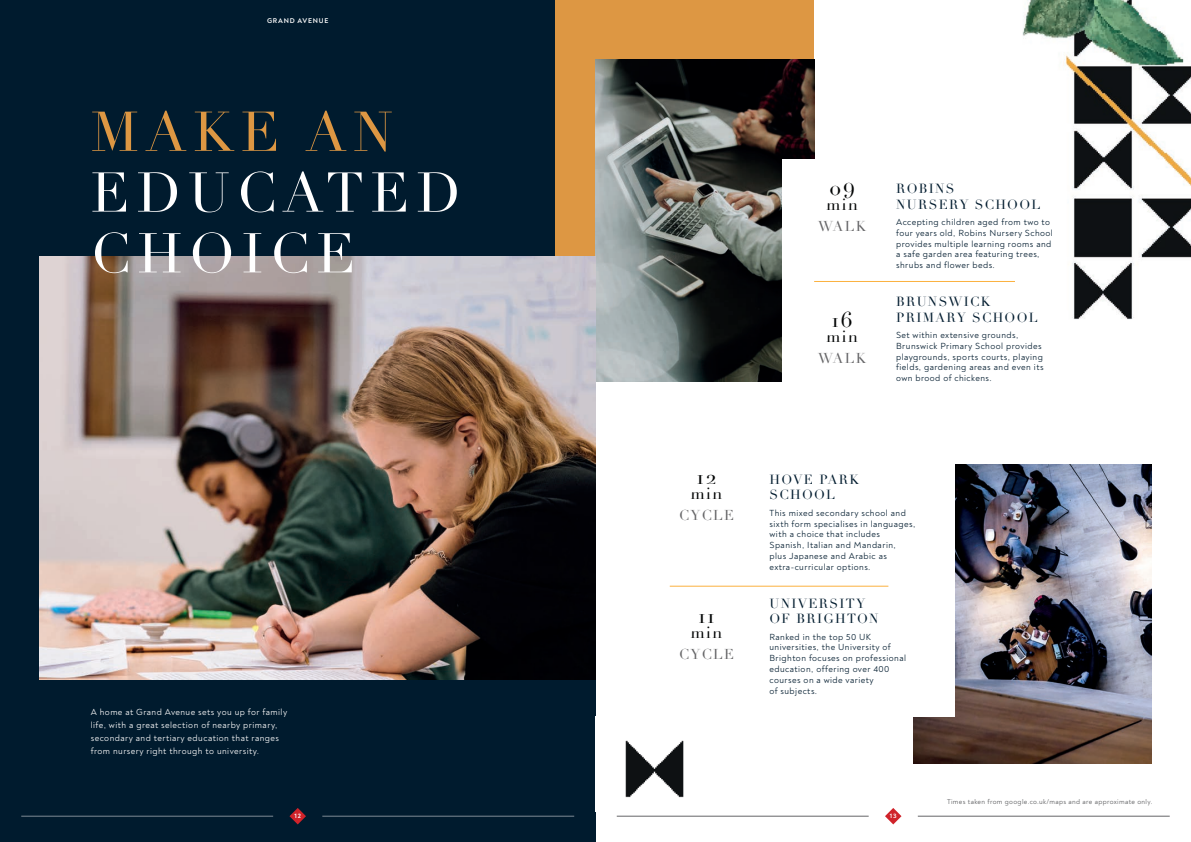
<style>
.page{position:relative;width:1191px;height:842px;background:#fff}
.page>*{position:absolute;margin:0;border:0;box-sizing:border-box;transform-origin:0 0}
.t1{font:55px/60.8px "Didot";letter-spacing:.125em;color:#fff}
.t2{font:55px "Didot";letter-spacing:.125em;color:#dd9743}
.t3{font:21.1px "Didot";letter-spacing:.1em;color:#020404}
.t4{font:16px "Didot";letter-spacing:.1em;color:#020404}
.t5{font:14px "Didot";letter-spacing:.1em;color:#656567}
.t6{font:13px/15.6px "Didot";letter-spacing:.1em;color:#001b2e}
.t7{font:9px/10.8px "Noah";letter-spacing:.05em;color:#001b2e}
.t8{font:9px/13px "Noah";letter-spacing:.05em;color:#fff}
.t9{font:7px "Noah";letter-spacing:.05em;color:#57585a}
.t10{font:700 7px "Noah";letter-spacing:.11em;color:#fff}
.t11{font:700 6.5px "Noah";color:#fff}
</style>
<div class="page">
<div style="left:0;top:0;width:595px;height:842px;background:#001b2e"></div>
<img style="left:913px;top:464px;width:238px;height:300px">
<div style="left:816px;top:461px;width:138px;height:256px;background:#fff"></div>
<div style="left:556px;top:0;width:258px;height:273px;background:#dd9743"></div>
<img style="left:595px;top:60px;width:219px;height:322px">
<div style="left:782px;top:159px;width:139px;height:239px;background:#fff"></div>
<img style="left:40px;top:256px;width:555px;height:423px">
<hr style="left:814px;top:281px;width:218px;height:1px;background:#fbb13f">
<hr style="left:670px;top:586px;width:218px;height:1px;background:#fbb13f">
<img style="left:625px;top:740px;width:59px;height:58px">
<img style="left:1015px;top:0;width:176px;height:320px">
<svg style="left:289px;top:808px;width:17px;height:16px"></svg>
<svg style="left:885px;top:808px;width:16px;height:16px"></svg>
<hr style="left:21px;top:816px;width:252px;height:1px;background:#fff">
<hr style="left:322px;top:816px;width:252px;height:1px;background:#fff">
<hr style="left:617px;top:816px;width:251px;height:1px;background:#656567">
<hr style="left:917px;top:816px;width:252px;height:1px;background:#656567">
<p class="t10" style="left:267px;top:16px;width:63px">GRAND AVENUE</p>
<h1 class="t2" style="left:91px;top:99px;width:304px">MAKE AN</h1>
<h1 class="t1" style="left:91px;top:163px;width:372px">EDUCATED<br>CHOICE</h1>
<p class="t8" style="left:91px;top:706px;width:198px">A home at Grand Avenue sets you up for family life, with a great selection of nearby primary, secondary and tertiary education that ranges from nursery right through to university.</p>
<h2 class="t3" style="left:829px;top:174px;width:27px">09</h2>
<h3 class="t4" style="left:826px;top:195px;width:33px">min</h3>
<h3 class="t5" style="left:818px;top:218px;width:49px">WALK</h3>
<h2 class="t3" style="left:831px;top:307px;width:22px">16</h2>
<h3 class="t4" style="left:826px;top:327px;width:33px">min</h3>
<h3 class="t5" style="left:818px;top:350px;width:49px">WALK</h3>
<h3 class="t6" style="left:896px;top:181px;width:146px">ROBINS<br>NURSERY SCHOOL</h3>
<p class="t7" style="left:896px;top:217px;width:158px">Accepting children aged from two to four years old, Robins Nursery School provides multiple learning rooms and a safe garden area featuring trees, shrubs and flower beds.</p>
<h3 class="t6" style="left:896px;top:294px;width:143px">BRUNSWICK<br>PRIMARY SCHOOL</h3>
<p class="t7" style="left:896px;top:330px;width:149px">Set within extensive grounds,<br>Brunswick Primary School provides playgrounds, sports courts, playing fields, gardening areas and even its own brood of chickens.</p>
<h2 class="t3" style="left:697px;top:464px;width:21px">12</h2>
<h3 class="t4" style="left:691px;top:484px;width:33px">min</h3>
<h3 class="t5" style="left:679px;top:507px;width:57px">CYCLE</h3>
<h2 class="t3" style="left:698px;top:603px;width:18px">11</h2>
<h3 class="t4" style="left:691px;top:623px;width:33px">min</h3>
<h3 class="t5" style="left:679px;top:646px;width:57px">CYCLE</h3>
<h3 class="t6" style="left:769px;top:472px;width:91px">HOVE PARK<br>SCHOOL</h3>
<p class="t7" style="left:769px;top:507px;width:147px">This mixed secondary school and sixth form specialises in languages, with a choice that includes<br>Spanish, Italian and Mandarin,<br>plus Japanese and Arabic as extra-curricular options.</p>
<h3 class="t6" style="left:769px;top:595px;width:111px">UNIVERSITY<br>OF BRIGHTON</h3>
<p class="t7" style="left:769px;top:631px;width:138px">Ranked in the top 50 UK universities, the University of<br>Brighton focuses on professional education, offering over 400 courses on a wide variety<br>of subjects.</p>
<p class="t9" style="left:947px;top:797px;width:207px">Times taken from google.co.uk/maps and are approximate only.</p>
<p class="t11" style="left:295px;top:812px;width:8px">12</p>
<p class="t11" style="left:890px;top:812px;width:8px">13</p>
</div>
